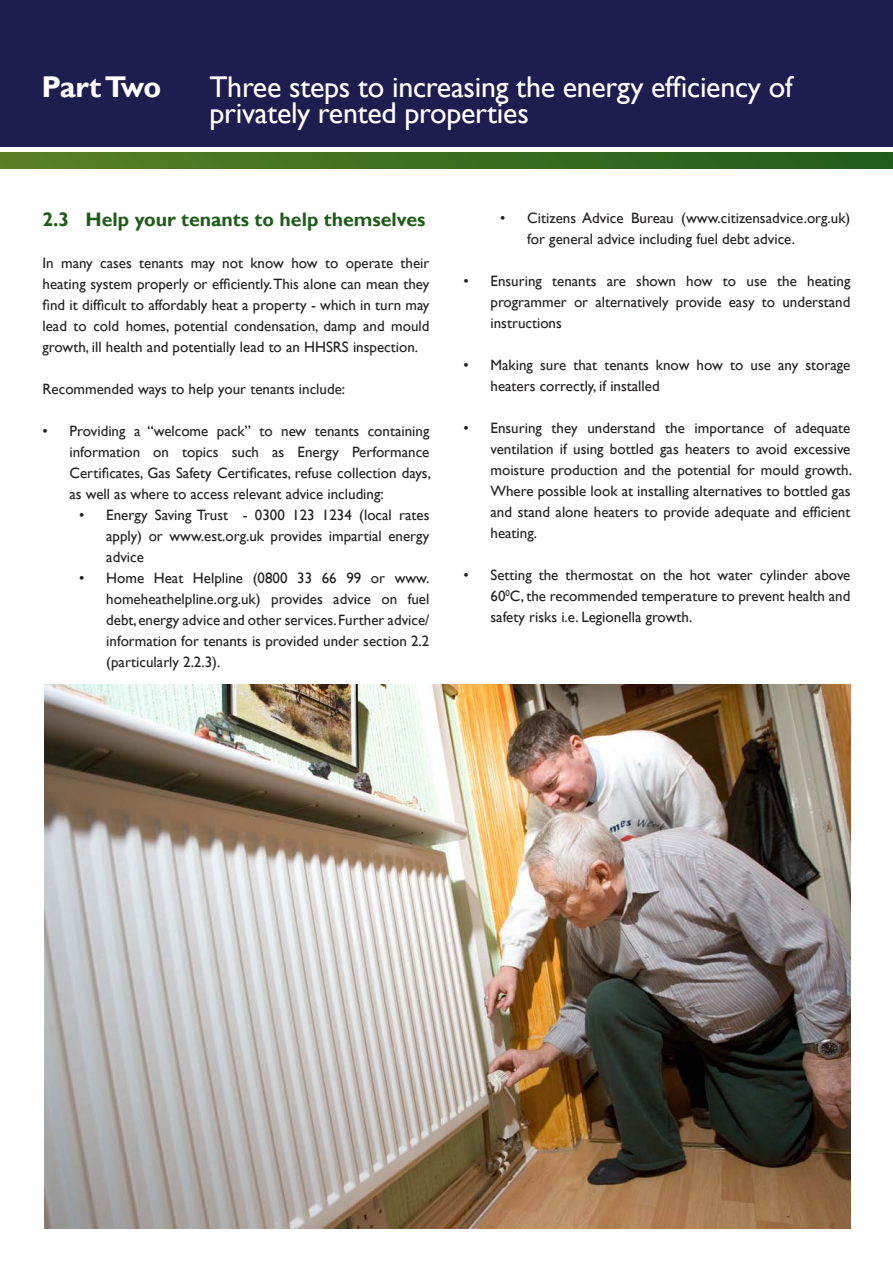
<style>
.page{position:relative;width:893px;height:1263px;background:#fff}
.page>*{position:absolute;margin:0;border:0;box-sizing:border-box;transform-origin:0 0}
.t1{font:30px/25.5px "Gill Sans";letter-spacing:-.01em;color:#fff}
.t2{font:700 30px "Gill Sans";letter-spacing:-.03em;color:#fff}
.t3{font:700 19.5px "Gill Sans";color:#1d5c19}
.t4{font:15px/21px "Gill Sans";color:#231f20;text-align:justify}
</style>
<div class="page">
<div style="left:0;top:0;width:893px;height:149px;background:#1e1d4f"></div>
<svg style="left:0;top:147px;width:893px;height:21px;background:#6a9154"></svg>
<img style="left:44px;top:685px;width:806px;height:544px">
<h1 class="t2" style="left:41px;top:69px;width:121px">Part Two</h1>
<h1 class="t1" style="left:209px;top:75px;width:585px">Three steps to increasing the energy efficiency of privately rented properties</h1>
<h2 class="t3" style="left:43px;top:208px;width:384px">2.3 Help your tenants to help themselves</h2>
<p class="t4" style="left:43px;top:253px;width:388px">In many cases tenants may not know how to operate their heating system properly or efficiently. This alone can mean they find it difficult to affordably heat a property - which in turn may lead to cold homes, potential condensation, damp and mould growth, ill health and potentially lead to an HHSRS inspection.</p>
<p class="t4" style="left:43px;top:379px;width:304px">Recommended ways to help your tenants include:</p>
<p class="t4" style="left:70px;top:421px;width:363px;text-indent:-27px">• Providing a “welcome pack” to new tenants containing information on topics such as Energy Performance Certificates, Gas Safety Certificates, refuse collection days, as well as where to access relevant advice including:</p>
<p class="t4" style="left:106px;top:505px;width:325px;text-indent:-27px">• Energy Saving Trust - 0300 123 1234 (local rates apply) or www.est.org.uk provides impartial energy advice</p>
<p class="t4" style="left:106px;top:568px;width:325px;text-indent:-27px">• Home Heat Helpline (0800 33 66 99 or www. homeheathelpline.org.uk) provides advice on fuel debt, energy advice and other services. Further advice/ information for tenants is provided under section 2.2 (particularly 2.2.3).</p>
<p class="t4" style="left:527px;top:208px;width:325px;text-indent:-27px">• Citizens Advice Bureau (www.citizensadvice.org.uk) for general advice including fuel debt advice.</p>
<p class="t4" style="left:490px;top:271px;width:361px;text-indent:-27px">• Ensuring tenants are shown how to use the heating programmer or alternatively provide easy to understand instructions</p>
<p class="t4" style="left:490px;top:355px;width:361px;text-indent:-27px">• Making sure that tenants know how to use any storage heaters correctly, if installed</p>
<p class="t4" style="left:490px;top:418px;width:363px;text-indent:-27px">• Ensuring they understand the importance of adequate ventilation if using bottled gas heaters to avoid excessive moisture production and the potential for mould growth.<br>Where possible look at installing alternatives to bottled gas and stand alone heaters to provide adequate and efficient heating.</p>
<p class="t4" style="left:490px;top:565px;width:361px;text-indent:-27px">• Setting the thermostat on the hot water cylinder above 60<sup>0</sup>C, the recommended temperature to prevent health and safety risks i.e. Legionella growth.</p>
</div>
